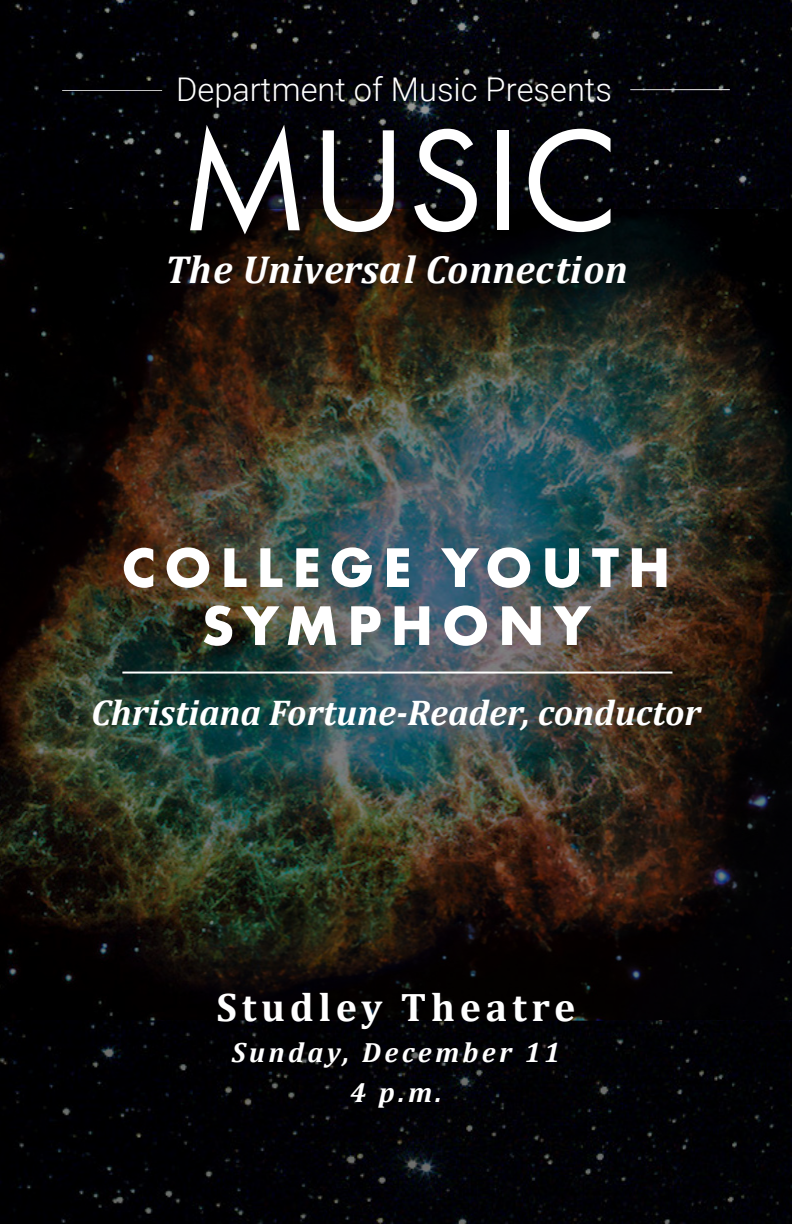
<style>
.page{position:relative;width:792px;height:1224px;background:#fff}
.page>*{position:absolute;margin:0;border:0;box-sizing:border-box;transform-origin:0 0}
.t1{font:149.8px "Futura PT";color:#fff}
.t2{font:700 58px/58px "Futura PT";letter-spacing:.15em;color:#fff;text-align:center}
.t3{font:700 40px "Cambria";letter-spacing:.12em;color:#fff}
.t4{font:italic 700 39.2px "Cambria";color:#fff}
.t5{font:italic 700 36px "Cambria";color:#fff}
.t6{font:300 32.6px "Roboto";color:#fff}
.t7{font:italic 700 28px/40px "Cambria";letter-spacing:.12em;color:#fff;text-align:center}
</style>
<div class="page">
<img style="left:0;top:209px;width:792px;height:1015px">
<img style="left:0;top:0;width:792px;height:209px">
<hr style="left:62px;top:90px;width:100px;height:1px;background:#fff">
<hr style="left:630px;top:89px;width:100px;height:1px;background:#fff">
<hr style="left:122px;top:672px;width:550px;height:2px;background:#fff">
<p class="t6" style="left:176px;top:67px;width:437px">Department of Music Presents</p>
<h1 class="t1" style="left:181px;top:92px;width:439px">MUSIC</h1>
<p class="t4" style="left:165px;top:241px;width:464px">The Universal Connection</p>
<h2 class="t2" style="left:121px;top:537px;width:551px">COLLEGE YOUTH<br>SYMPHONY</h2>
<p class="t5" style="left:91px;top:687px;width:611px">Christiana Fortune-Reader, conductor</p>
<p class="t3" style="left:217px;top:979px;width:360px">Studley Theatre</p>
<p class="t7" style="left:232px;top:1032px;width:330px">Sunday, December 11<br>4 p.m.</p>
</div>
